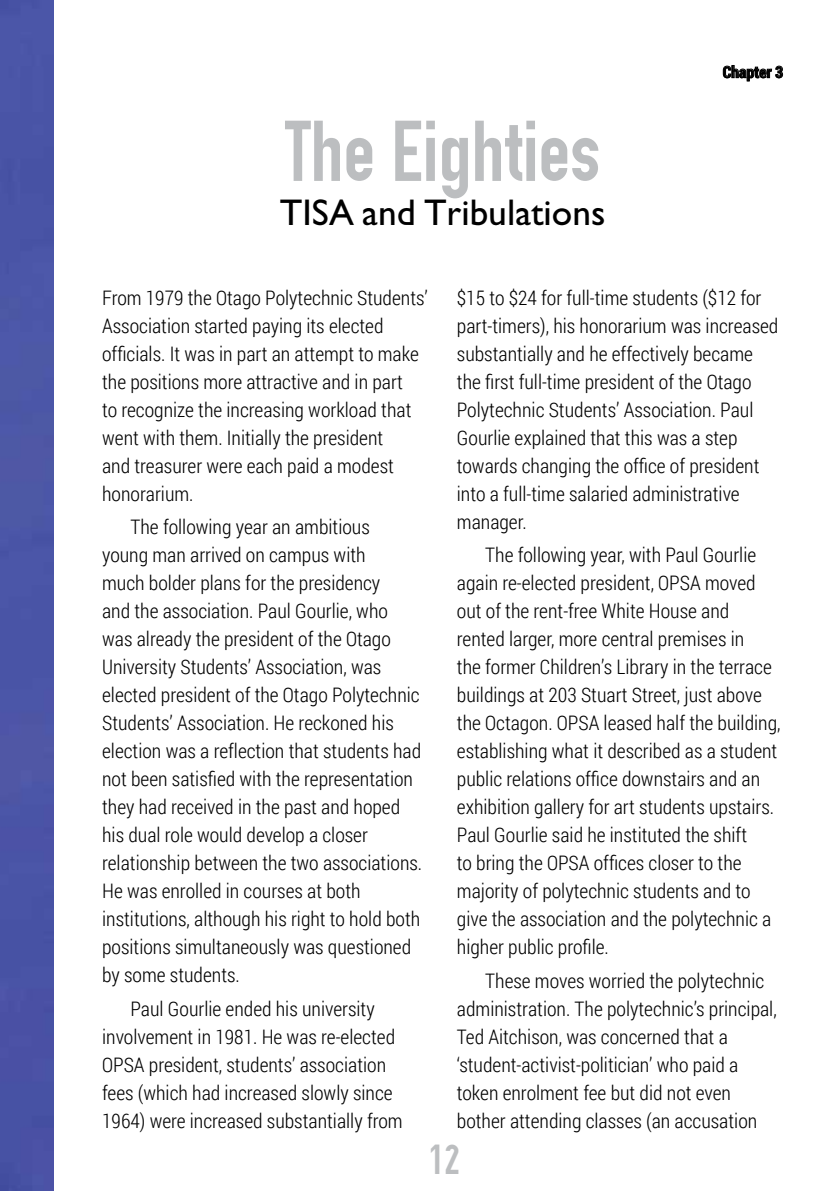
<style>
.page{position:relative;width:840px;height:1191px;background:#fff}
.page>*{position:absolute;margin:0;border:0;box-sizing:border-box;transform-origin:0 0}
.t1{font:86px "OSP DIN";color:#bcbec0}
.t2{font:44px "Sans Guilt MB";color:#000}
.t3{font:42px "OSP DIN";color:#bcbec0}
.t4{font:300 20px/28px "Roboto Condensed";color:#000}
.t5{font:700 16px "Roboto Condensed";color:#000}
</style>
<div class="page">
<div style="left:0;top:0;width:54px;height:1191px;background:#4a54a6"></div>
<svg style="left:722px;top:65px;width:61px;height:17px"></svg>
<h1 class="t1" style="left:285px;top:108px;width:316px">The Eighties</h1>
<h2 class="t2" style="left:280px;top:182px;width:327px">TISA and Tribulations</h2>
<p class="t5" style="left:722px;top:61px;width:62px">Chapter 3</p>
<p class="t4" style="left:102px;top:283px;width:327px">From 1979 the Otago Polytechnic Students’ Association started paying its elected officials. It was in part an attempt to make the positions more attractive and in part<br>to recognize the increasing workload that went with them. Initially the president<br>and treasurer were each paid a modest honorarium.</p>
<p class="t4" style="left:102px;top:512px;width:321px;text-indent:28px">The following year an ambitious<br>young man arrived on campus with<br>much bolder plans for the presidency<br>and the association. Paul Gourlie, who was already the president of the Otago University Students’ Association, was elected president of the Otago Polytechnic Students’ Association. He reckoned his election was a reflection that students had not been satisfied with the representation they had received in the past and hoped his dual role would develop a closer relationship between the two associations.<br>He was enrolled in courses at both institutions, although his right to hold both positions simultaneously was questioned by some students.</p>
<p class="t4" style="left:102px;top:994px;width:302px;text-indent:28px">Paul Gourlie ended his university involvement in 1981. He was re-elected OPSA president, students’ association fees (which had increased slowly since 1964) were increased substantially from</p>
<p class="t4" style="left:456px;top:283px;width:323px">$15 to $24 for full-time students ($12 for part-timers), his honorarium was increased substantially and he effectively became the first full-time president of the Otago Polytechnic Students’ Association. Paul Gourlie explained that this was a step towards changing the office of president into a full-time salaried administrative manager.</p>
<p class="t4" style="left:456px;top:540px;width:325px;text-indent:28px">The following year, with Paul Gourlie again re-elected president, OPSA moved out of the rent-free White House and rented larger, more central premises in<br>the former Children’s Library in the terrace buildings at 203 Stuart Street, just above the Octagon. OPSA leased half the building, establishing what it described as a student public relations office downstairs and an exhibition gallery for art students upstairs.<br>Paul Gourlie said he instituted the shift<br>to bring the OPSA offices closer to the majority of polytechnic students and to give the association and the polytechnic a higher public profile.</p>
<p class="t4" style="left:456px;top:966px;width:321px;text-indent:28px">These moves worried the polytechnic administration. The polytechnic’s principal, Ted Aitchison, was concerned that a ‘student-activist-politician’ who paid a token enrolment fee but did not even bother attending classes (an accusation</p>
<h3 class="t3" style="left:428px;top:1138px;width:32px">12</h3>
</div>
